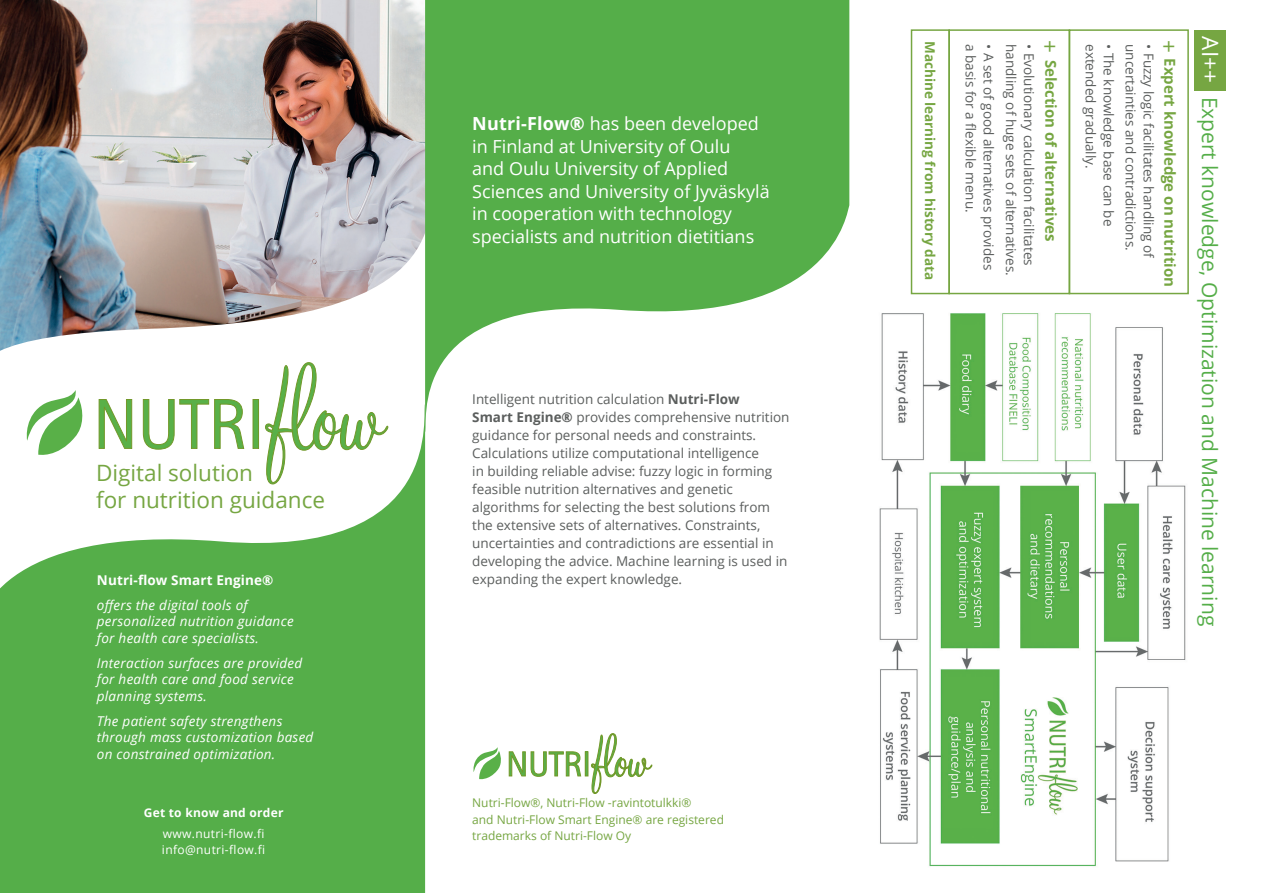
<style>
.page{position:relative;width:1263px;height:893px;background:#fff}
.page>*{position:absolute;margin:0;border:0;box-sizing:border-box;transform-origin:0 0}
.Otsikko{font:22.5px/27px "Open Sans";color:#76a642}
.ai{font:22.5px "Open Sans";color:#fff}
.ai-2{font:22.5px "Open Sans";color:#76a642}
.slogan_vihreä{font:21px "Open Sans";color:#55ae49}
.nosto{font:18px/22.5px "Open Sans";color:#fff}
.valiotsikko{font:700 15px "Open Sans";color:#76a642}
.leipis{font:13.5px/18px "Open Sans";color:#5b5e5d}
.etusivu-list{font:italic 13.5px/16.5px "Open Sans";letter-spacing:.02em;color:#fff}
.valiotsikko_pieni{font:700 13.5px "Open Sans";color:#76a642}
.etusivu-list-2{font:700 13.5px "Open Sans";letter-spacing:.01em;color:#fff}
.leipis-2{font:12px/16.5px "Open Sans";color:#76a642}
.web{font:12px "Open Sans";letter-spacing:.03em;color:#fff}
.tilaa{font:700 12px "Open Sans";letter-spacing:.02em;color:#fff}
.s1{font-weight:700}
</style>
<div class="page">
<svg style="left:0;top:432px;width:426px;height:461px;background:#6db962"></svg>
<img style="left:0;top:0;width:402px;height:351px">
<svg style="left:402px;top:0;width:447px;height:432px;fill:#55ae49"></svg>
<div style="left:25px;top:359px;width:367px;height:127px;background:#fff"></div>
<svg style="left:98px;top:399px;width:34px;height:50px"></svg>
<svg style="left:143px;top:399px;width:101px;height:51px"></svg>
<div style="left:253px;top:399px;width:6px;height:49px;background:#59b048"></div>
<div style="left:253px;top:399px;width:6px;height:50px;border:1px solid #729829"></div>
<svg style="left:265px;top:362px;width:123px;height:123px"></svg>
<svg style="left:26px;top:390px;width:57px;height:65px"></svg>
<svg style="left:509px;top:751px;width:72px;height:26px"></svg>
<div style="left:585px;top:752px;width:3px;height:24px;border:1px solid #729829"></div>
<svg style="left:591px;top:733px;width:61px;height:61px"></svg>
<svg style="left:473px;top:747px;width:28px;height:33px"></svg>
<img style="left:879px;top:282px;width:310px;height:585px">
<div style="left:948px;top:29px;width:122px;height:265px;border:2px solid #76a642"></div>
<div style="left:1069px;top:29px;width:120px;height:265px;border:2px solid #76a642"></div>
<div style="left:1195px;top:30px;width:31px;height:60px;background:#76a642"></div>
<div style="left:911px;top:29px;width:39px;height:265px;border:2px solid #76a642"></div>
<p class="Otsikko" style="left:96px;top:459px;width:230px">Digital solution<br>for nutrition guidance</p>
<p class="etusivu-list-2" style="left:97px;top:570px;width:178px">Nutri-flow Smart Engine®</p>
<p class="etusivu-list" style="left:97px;top:596px;width:198px">offers the digital tools of personalized nutrition guidance for health care specialists.</p>
<p class="etusivu-list" style="left:97px;top:654px;width:207px">Interaction surfaces are provided for health care and food service planning systems.</p>
<p class="etusivu-list" style="left:97px;top:712px;width:218px">The patient safety strengthens through mass customization based on constrained optimization.</p>
<p class="tilaa" style="left:144px;top:804px;width:141px">Get to know and order</p>
<p class="web" style="left:163px;top:825px;width:103px">www.nutri-flow.fi</p>
<p class="web" style="left:162px;top:842px;width:105px">info@nutri-flow.fi</p>
<p class="nosto" style="left:472px;top:112px;width:299px"><span class="s1">Nutri-Flow®</span> has been developed in Finland at University of Oulu<br>and Oulu University of Applied Sciences and University of Jyväskylä in cooperation with technology specialists and nutrition dietitians</p>
<p class="leipis" style="left:472px;top:389px;width:319px">Intelligent nutrition calculation <span class="s1">Nutri-Flow<br>Smart Engine®</span> provides comprehensive nutrition guidance for personal needs and constraints.<br>Calculations utilize computational intelligence<br>in building reliable advise: fuzzy logic in forming feasible nutrition alternatives and genetic algorithms for selecting the best solutions from the extensive sets of alternatives. Constraints, uncertainties and contradictions are essential in developing the advice. Machine learning is used in expanding the expert knowledge.</p>
<p class="leipis-2" style="left:472px;top:794px;width:253px">Nutri-Flow®, Nutri-Flow -ravintotulkki®<br>and Nutri-Flow Smart Engine® are registered trademarks of Nutri-Flow Oy</p>
<p class="valiotsikko_pieni" style="left:939px;top:41px;width:240px;rotate:90deg">Machine learning from history data</p>
<p class="ai-2" style="left:1065px;top:40px;width:14px;rotate:90deg">+</p>
<p class="ai-2" style="left:1184px;top:40px;width:14px;rotate:90deg">+</p>
<p class="ai" style="left:1226px;top:36px;width:48px;rotate:90deg">AI++</p>
<p class="leipis" style="left:980px;top:44px;width:170px;rotate:90deg">a basis for a flexible menu.</p>
<p class="leipis" style="left:998px;top:44px;width:228px;rotate:90deg">• A set of good alternatives provides</p>
<p class="leipis" style="left:1020px;top:44px;width:233px;rotate:90deg">handling of huge sets of alternatives.</p>
<p class="leipis" style="left:1038px;top:44px;width:223px;rotate:90deg">• Evolutionary calculation facilitates</p>
<p class="leipis" style="left:1100px;top:44px;width:126px;rotate:90deg">extended gradually.</p>
<p class="leipis" style="left:1118px;top:44px;width:184px;rotate:90deg">• The knowledge base can be</p>
<p class="leipis" style="left:1158px;top:44px;width:216px;rotate:90deg">• Fuzzy logic facilitates handling of uncertainties and contradictions.</p>
<p class="valiotsikko" style="left:1061px;top:60px;width:184px;rotate:90deg">Selection of alternatives</p>
<p class="valiotsikko" style="left:1180px;top:58px;width:230px;rotate:90deg">Expert knowledge on nutrition</p>
<p class="slogan_vihreä" style="left:1224px;top:96px;width:531px;rotate:90deg">Expert knowledge, Optimization and Machine learning</p>
</div>
